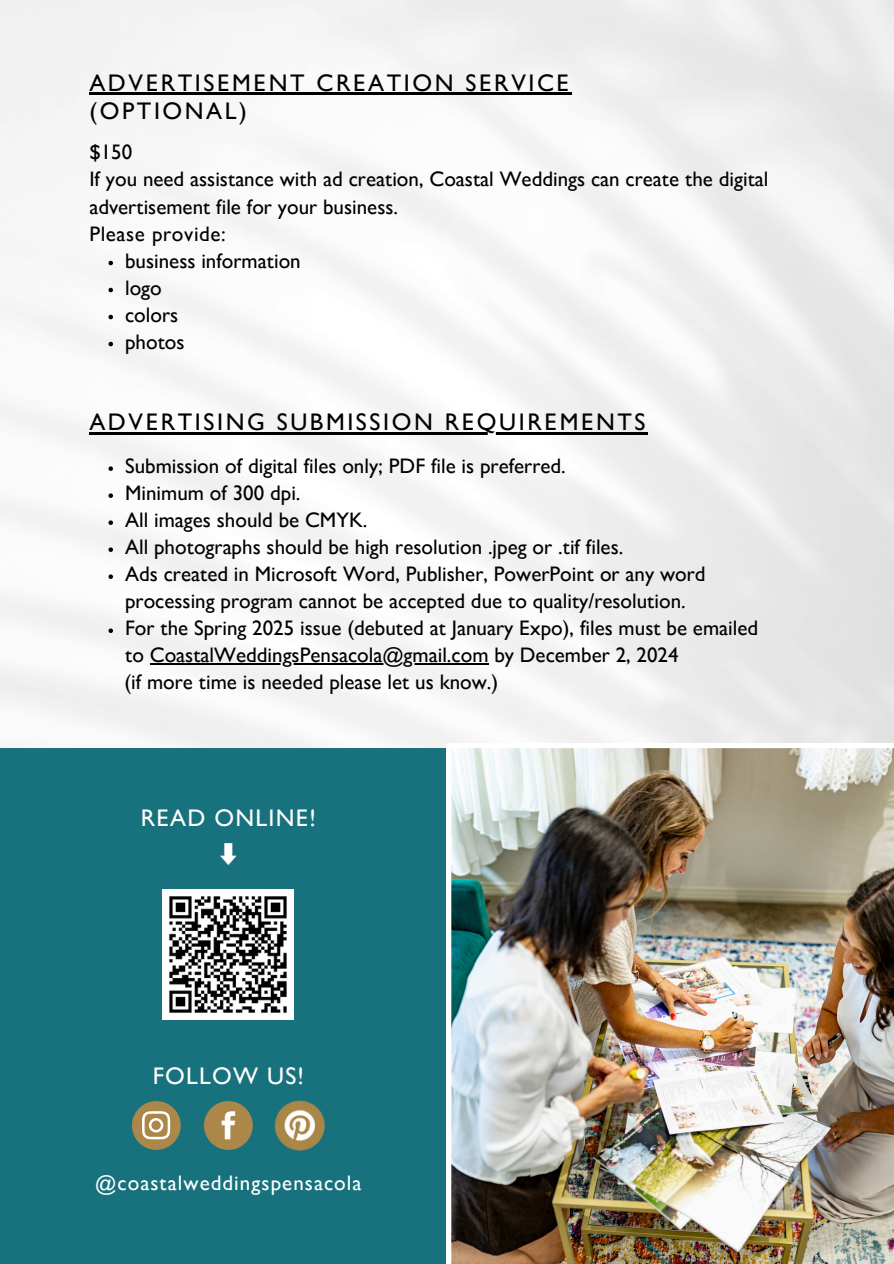
<style>
.page{position:relative;width:894px;height:1264px;background:#fff}
.page>*{position:absolute;margin:0;border:0;box-sizing:border-box;transform-origin:0 0}
.t1{font:500 24px/28.2px "Gill Sans MT Std";letter-spacing:.11em;color:#000}
.t2{font:500 24px "Gill Sans MT Std";letter-spacing:.05em;color:#fff}
.t3{font:24px "Noto Sans CJ Ksc";color:#fff}
.t4{font:500 21px/27px "Gill Sans MT Std";color:#000001}
.t5{font:500 21px "Gill Sans MT Std";letter-spacing:.05em;color:#fff}
.t6{font:500 21px "Gill Sans MT Std";letter-spacing:.03em;color:#000001}
</style>
<div class="page">
<img style="left:0;top:0;width:893px;height:748px">
<div style="left:0;top:748px;width:893px;height:515px;background:#18727d"></div>
<img style="left:446px;top:743px;width:447px;height:520px">
<img style="left:163px;top:889px;width:130px;height:130px">
<img style="left:274px;top:1100px;width:51px;height:51px">
<div style="left:204px;top:1101px;width:49px;height:48px;background:#ab8849;border-radius:50%"></div>
<div style="left:132px;top:1101px;width:49px;height:48px;background:#ab8849;border-radius:50%"></div>
<svg style="left:221px;top:1111px;width:14px;height:28px"></svg>
<hr style="left:89px;top:432px;width:559px;height:3px;background:#000">
<svg style="left:108px;top:466px;width:5px;height:5px"></svg>
<svg style="left:108px;top:493px;width:5px;height:5px"></svg>
<svg style="left:108px;top:520px;width:5px;height:5px"></svg>
<svg style="left:108px;top:547px;width:5px;height:5px"></svg>
<svg style="left:108px;top:574px;width:5px;height:5px"></svg>
<svg style="left:108px;top:628px;width:5px;height:5px"></svg>
<hr style="left:150px;top:663px;width:338px;height:1px;background:#000001">
<svg style="left:142px;top:1111px;width:28px;height:28px"></svg>
<hr style="left:89px;top:93px;width:482px;height:2px;background:#000">
<svg style="left:108px;top:261px;width:5px;height:4px"></svg>
<svg style="left:108px;top:288px;width:5px;height:4px"></svg>
<svg style="left:108px;top:315px;width:5px;height:4px"></svg>
<svg style="left:108px;top:342px;width:5px;height:4px"></svg>
<p class="t1" style="left:89px;top:72px;width:481px">ADVERTISEMENT CREATION SERVICE (OPTIONAL)</p>
<p class="t4" style="left:89px;top:142px;width:44px">$150</p>
<p class="t4" style="left:89px;top:169px;width:680px">If you need assistance with ad creation, Coastal Weddings can create the digital</p>
<p class="t4" style="left:89px;top:196px;width:310px">advertisement file for your business.</p>
<p class="t6" style="left:89px;top:226px;width:138px">Please provide:</p>
<p class="t4" style="left:125px;top:250px;width:177px">business information</p>
<p class="t4" style="left:125px;top:277px;width:38px">logo</p>
<p class="t4" style="left:125px;top:304px;width:55px">colors</p>
<p class="t4" style="left:125px;top:331px;width:61px">photos</p>
<p class="t1" style="left:89px;top:412px;width:557px">ADVERTISING SUBMISSION REQUIREMENTS</p>
<p class="t4" style="left:125px;top:456px;width:442px">Submission of digital files only; PDF file is preferred.</p>
<p class="t4" style="left:125px;top:483px;width:177px">Minimum of 300 dpi.</p>
<p class="t4" style="left:125px;top:510px;width:244px">All images should be CMYK.</p>
<h3 class="t4" style="left:125px;top:537px;width:499px">All photographs should be high resolution .jpeg or .tif files.</h3>
<p class="t4" style="left:125px;top:564px;width:582px">Ads created in Microsoft Word, Publisher, PowerPoint or any word processing program cannot be accepted due to quality/resolution.</p>
<h2 class="t4" style="left:125px;top:618px;width:634px">For the Spring 2025 issue (debuted at January Expo), files must be emailed to CoastalWeddingsPensacola@gmail.com by December 2, 2024</h2>
<p class="t4" style="left:124px;top:672px;width:375px">(if more time is needed please let us know.)</p>
<p class="t2" style="left:141px;top:809px;width:176px">READ ONLINE!</p>
<p class="t3" style="left:216px;top:834px;width:25px">⬇</p>
<p class="t2" style="left:153px;top:1067px;width:153px">FOLLOW US!</p>
<p class="t5" style="left:95px;top:1175px;width:268px">@coastalweddingspensacola</p>
</div>
